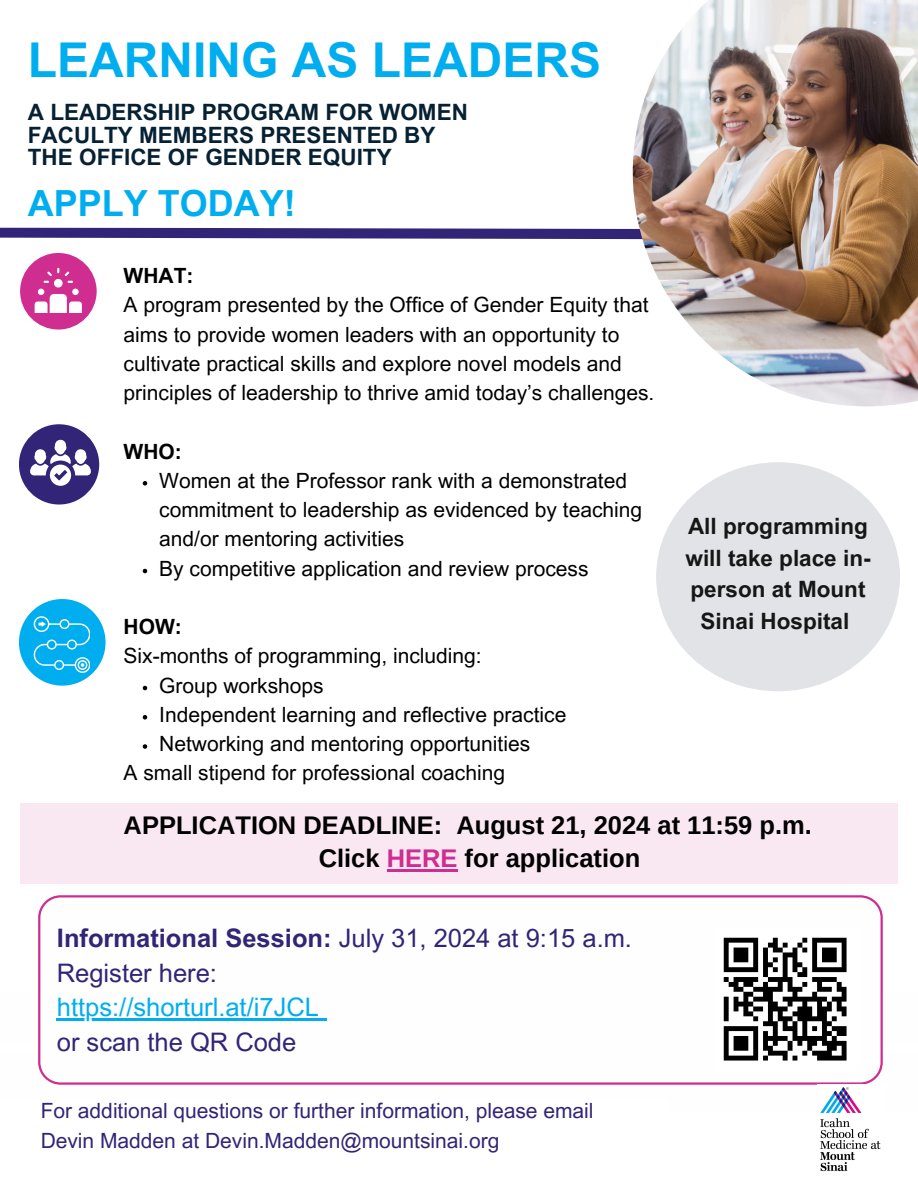
<style>
.page{position:relative;width:918px;height:1188px;background:#fff}
.page>*{position:absolute;margin:0;border:0;box-sizing:border-box;transform-origin:0 0}
.t1{font:700 48px "Arial MT Pro";color:#00aeef}
.t2{font:700 36px "Arial MT Pro";color:#00aeef}
.t3{font:700 25.5px "Arimo";color:#000}
.t4{font:25.5px/34.8px "Arial MT Pro";color:#322477}
.t5{font:25.5px/34.8px "Arial MT Pro";color:#00aeef}
.t6{font:700 22.5px/22.5px "Arial MT Pro";color:#062133}
.t7{font:700 22.5px/31.5px "Arial MT Pro";color:#161616;text-align:center}
.t8{font:21px/29.2px "Arial MT Pro";color:#000}
.t9{font:21px "Arial MT Pro";color:#322477}
.t10{font:700 21px "Arial MT Pro";color:#000}
.s1{color:#cf2d90}
.s2{font-weight:700}
.s3{color:#322477}
</style>
<div class="page">
<svg style="left:0;top:227px;width:633px;height:13px"></svg>
<div style="left:20px;top:253px;width:77px;height:77px;background:#cf2d90;border-radius:50%"></div>
<svg style="left:35px;top:268px;width:47px;height:45px"></svg>
<div style="left:19px;top:424px;width:80px;height:81px;background:#322477;border-radius:50%"></div>
<svg style="left:30px;top:440px;width:61px;height:46px"></svg>
<div style="left:19px;top:599px;width:87px;height:87px;background:#00aeef;border-radius:50%"></div>
<svg style="left:34px;top:616px;width:56px;height:56px"></svg>
<svg style="left:38px;top:895px;width:845px;height:189px"></svg>
<img style="left:633px;top:0;width:285px;height:406px">
<img style="left:820px;top:1087px;width:61px;height:85px">
<svg style="left:143px;top:481px;width:4px;height:5px"></svg>
<svg style="left:143px;top:569px;width:4px;height:4px"></svg>
<svg style="left:143px;top:686px;width:4px;height:4px"></svg>
<svg style="left:143px;top:715px;width:4px;height:5px"></svg>
<svg style="left:143px;top:744px;width:4px;height:5px"></svg>
<div style="left:20px;top:804px;width:878px;height:80px;background:#f9e7f2"></div>
<div style="left:656px;top:462px;width:244px;height:229px;background:#e1e3e6;border-radius:50%"></div>
<hr style="left:57px;top:1019px;width:262px;height:2px;background:#00aeef">
<svg style="left:319px;top:1019px;width:7px;height:2px"></svg>
<hr style="left:387px;top:870px;width:54px;height:2px;background:#cf2d90">
<svg style="left:441px;top:870px;width:17px;height:2px"></svg>
<div style="left:714px;top:928px;width:142px;height:142px;background:#fff"></div>
<svg style="left:724px;top:938px;width:123px;height:123px"></svg>
<div style="left:817px;top:1056px;width:30px;height:5px;background:#000"></div>
<h3 class="t1" style="left:28px;top:42px;width:575px">LEARNING AS LEADERS</h3>
<h3 class="t6" style="left:28px;top:104px;width:442px">A LEADERSHIP PROGRAM FOR WOMEN<br>FACULTY MEMBERS PRESENTED BY<br>THE OFFICE OF GENDER EQUITY</h3>
<p class="t2" style="left:28px;top:190px;width:270px">APPLY TODAY!</p>
<h5 class="t10" style="left:124px;top:268px;width:71px">WHAT:</h5>
<h2 class="t8" style="left:124px;top:293px;width:532px">A program presented by the Office of Gender Equity that aims to provide women leaders with an opportunity to cultivate practical skills and explore novel models and principles of leadership to thrive amid today’s challenges.</h2>
<p class="t10" style="left:124px;top:443px;width:60px">WHO:</p>
<p class="t8" style="left:159px;top:468px;width:484px">Women at the Professor rank with a demonstrated commitment to leadership as evidenced by teaching and/or mentoring activities</p>
<p class="t8" style="left:159px;top:556px;width:431px">By competitive application and review process</p>
<h5 class="t10" style="left:124px;top:619px;width:60px">HOW:</h5>
<p class="t8" style="left:124px;top:644px;width:360px">Six-months of programming, including:</p>
<p class="t8" style="left:159px;top:673px;width:166px">Group workshops</p>
<p class="t8" style="left:159px;top:702px;width:409px">Independent learning and reflective practice</p>
<p class="t8" style="left:159px;top:732px;width:372px">Networking and mentoring opportunities</p>
<p class="t8" style="left:124px;top:761px;width:383px">A small stipend for professional coaching</p>
<p class="t7" style="left:686px;top:513px;width:187px">All programming will take place in&shy;person at Mount<br>Sinai Hospital</p>
<p class="t3" style="left:124px;top:811px;width:690px">APPLICATION DEADLINE: August 21, 2024 at 11:59 p.m.</p>
<h4 class="t3" style="left:319px;top:844px;width:323px">Click <span class="s1">HERE</span> for application</h4>
<p class="t4" style="left:57px;top:924px;width:577px"><span class="s2">Informational Session:</span> July 31, 2024 at 9:15 a.m.<br>Register here:</p>
<p class="t5" style="left:57px;top:993px;width:264px">https://shorturl.at/i7JCL <span class="s3">or scan the QR Code</span></p>
<h6 class="t9" style="left:41px;top:1103px;width:554px">For additional questions or further information, please email</h6>
<p class="t9" style="left:41px;top:1133px;width:460px">Devin Madden at Devin.Madden@mountsinai.org</p>
</div>
